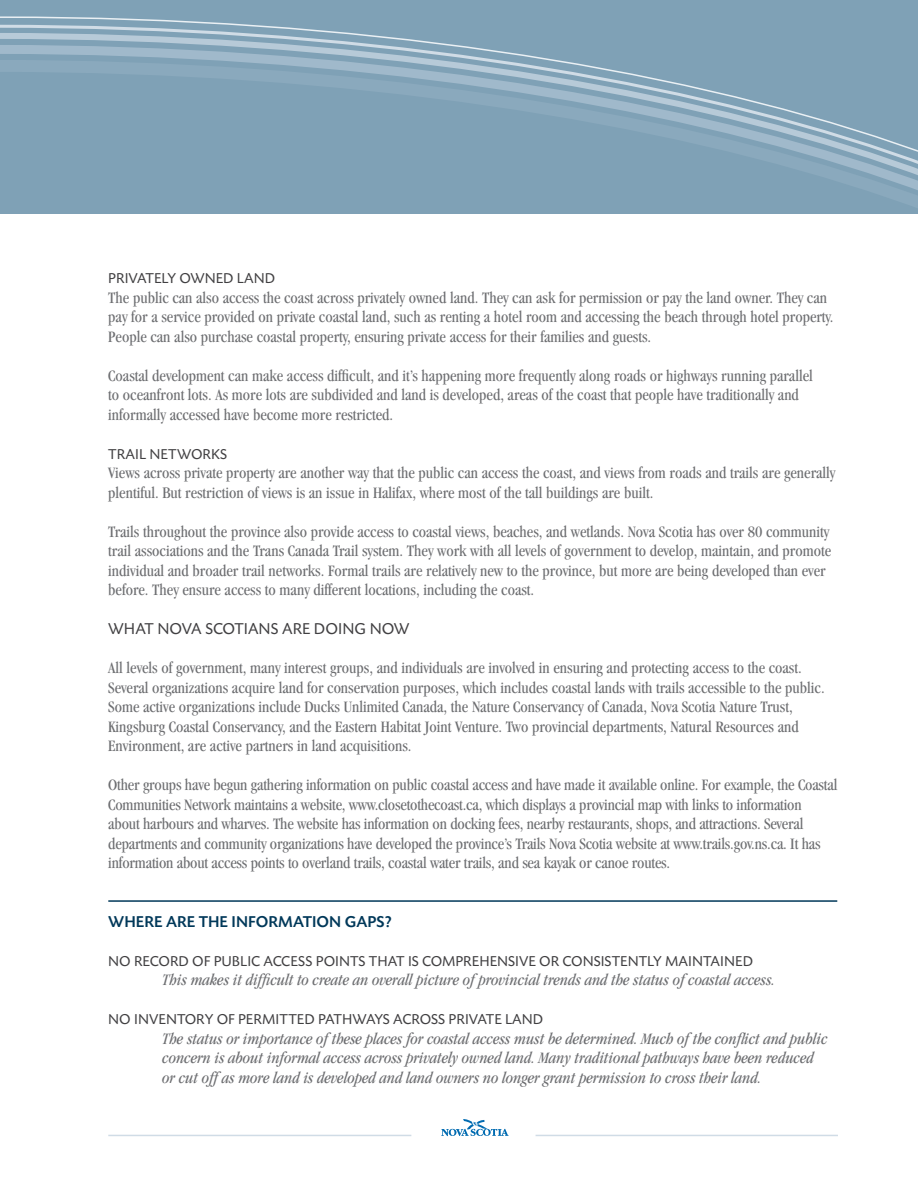
<style>
.page{position:relative;width:918px;height:1188px;background:#fff}
.page>*{position:absolute;margin:0;border:0;box-sizing:border-box;transform-origin:0 0}
.t1{font:condensed 16.5px/19.5px "Garamond";color:#6d6e71}
.t2{font:italic condensed 16.5px/19.5px "Garamond";color:#6d6e71}
.t3{font:16.5px "Today BEF";color:#414042}
.t4{font:500 16.5px "Today BEF";color:#003859}
.t5{font:15px "Today BEF";color:#414042}
</style>
<div class="page">
<div style="left:0;top:0;width:918px;height:213px;background:#7fa1b6"></div>
<svg style="left:0;top:16px;width:918px;height:192px"></svg>
<hr style="left:108px;top:1135px;width:303px;height:1px;background:#d0dce6">
<hr style="left:536px;top:1135px;width:302px;height:1px;background:#d0dce6">
<svg style="left:441px;top:1119px;width:68px;height:17px"></svg>
<hr style="left:108px;top:900px;width:729px;height:2px;background:#003859">
<p class="t5" style="left:108px;top:270px;width:168px">PRIVATELY OWNED LAND</p>
<p class="t1" style="left:108px;top:288px;width:727px">The public can also access the coast across privately owned land. They can ask for permission or pay the land owner. They can pay for a service provided on private coastal land, such as renting a hotel room and accessing the beach through hotel property.<br>People can also purchase coastal property, ensuring private access for their families and guests.</p>
<p class="t1" style="left:108px;top:366px;width:706px">Coastal development can make access difficult, and it’s happening more frequently along roads or highways running parallel to oceanfront lots. As more lots are subdivided and land is developed, areas of the coast that people have traditionally and informally accessed have become more restricted.</p>
<p class="t5" style="left:108px;top:446px;width:121px">TRAIL NETWORKS</p>
<p class="t1" style="left:108px;top:463px;width:729px">Views across private property are another way that the public can access the coast, and views from roads and trails are generally plentiful. But restriction of views is an issue in Halifax, where most of the tall buildings are built.</p>
<p class="t1" style="left:108px;top:522px;width:724px">Trails throughout the province also provide access to coastal views, beaches, and wetlands. Nova Scotia has over 80 community trail associations and the Trans Canada Trail system. They work with all levels of government to develop, maintain, and promote individual and broader trail networks. Formal trails are relatively new to the province, but more are being developed than ever before. They ensure access to many different locations, including the coast.</p>
<p class="t3" style="left:108px;top:620px;width:303px">WHAT N OVA SCOTIANS ARE DOING NOW</p>
<p class="t1" style="left:108px;top:658px;width:718px">All levels of government, many interest groups, and individuals are involved in ensuring and protecting access to the coast.<br>Several organizations acquire land for conservation purposes, which includes coastal lands with trails accessible to the public.<br>Some active organizations include Ducks Unlimited Canada, the Nature Conservancy of Canada, Nova Scotia Nature Trust, Kingsburg Coastal Conservancy, and the Eastern Habitat Joint Venture. Two provincial departments, Natural Resources and Environment, are active partners in land acquisitions.</p>
<p class="t1" style="left:108px;top:775px;width:731px">Other groups have begun gathering information on public coastal access and have made it available online. For example, the Coastal Communities Network maintains a website, www.closetothecoast.ca, which displays a provincial map with links to information<br>about harbours and wharves. The website has information on docking fees, nearby restaurants, shops, and attractions. Several departments and community organizations have developed the province’s Trails Nova Scotia website at www.trails.gov.ns.ca. It has information about access points to overland trails, coastal water trails, and sea kayak or canoe routes.</p>
<p class="t4" style="left:108px;top:913px;width:285px">WH ERE ARE THE INFORMATION GAPS?</p>
<p class="t5" style="left:108px;top:953px;width:646px">N O RECORD OF PUBLIC ACCESS POINTS THAT IS COMPREH ENSIVE OR CONSISTENTLY MAINTAINED</p>
<p class="t2" style="left:162px;top:970px;width:614px">This makes it difficult to create an overall picture of provincial trends and the status of coastal access.</p>
<p class="t5" style="left:108px;top:1011px;width:437px">N O INVENTORY OF PERMITTED PATHWAYS ACROSS PRIVATE LAND</p>
<p class="t2" style="left:162px;top:1029px;width:667px">The status or importance of these places for coastal access must be determined. Much of the conflict and public concern is about informal access across privately owned land. Many traditional pathways have been reduced or cut off as more land is developed and land owners no longer grant permission to cross their land.</p>
</div>
